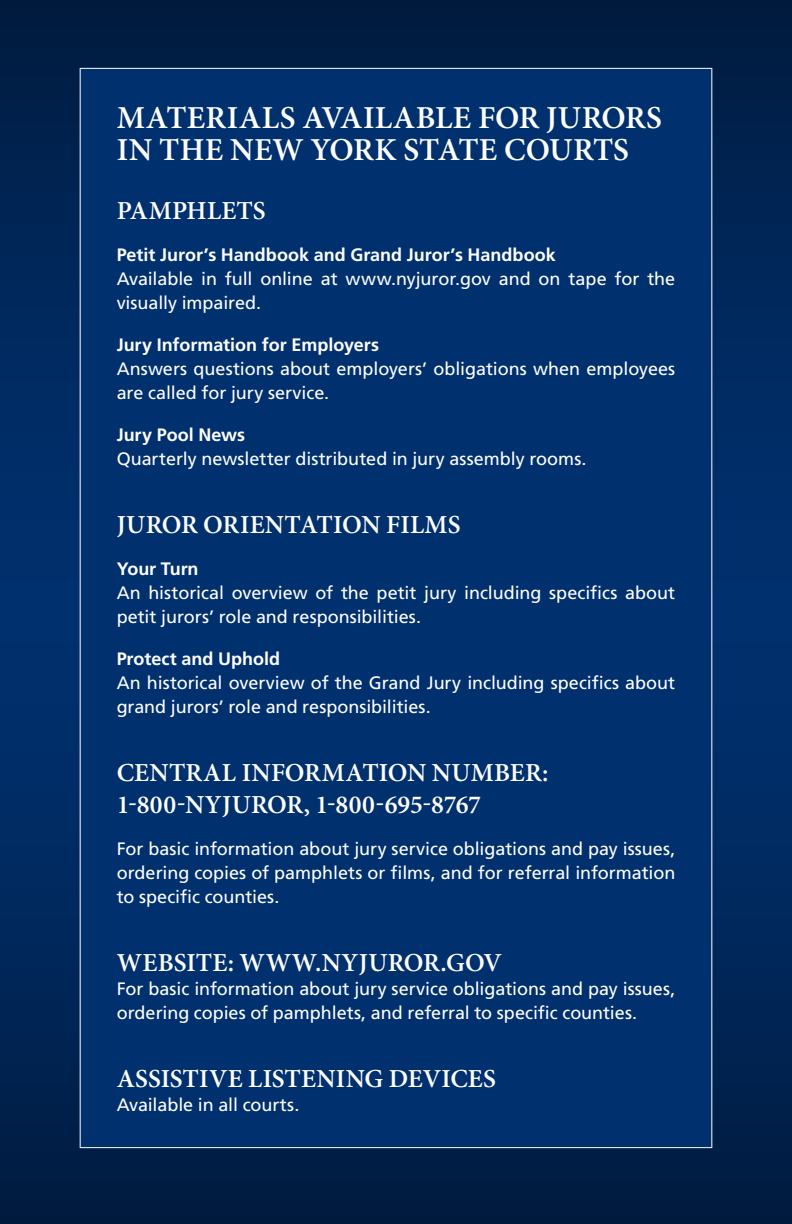
<style>
.page{position:relative;width:792px;height:1224px;background:#fff}
.page>*{position:absolute;margin:0;border:0;box-sizing:border-box;transform-origin:0 0}
.t1{font:600 32px/32px "Minion Pro";letter-spacing:.005em;color:#fff}
.Paragraph_Style_3{font:600 26px/32px "Minion Pro";letter-spacing:.005em;color:#fff}
.t2{font:18px/24px "Frutiger LT Std";letter-spacing:-.005em;color:#fff}
.Paragraph_Style_4{font:700 18px "Frutiger LT Std";color:#fff}
</style>
<div class="page">
<div style="left:0;top:0;width:792px;height:612px;background:linear-gradient(to bottom,#011d42,#013374)"></div>
<div style="left:0;top:612px;width:792px;height:612px;background:linear-gradient(to bottom,#013374,#011d42)"></div>
<div style="left:80px;top:68px;width:632px;height:1080px;background:#00306d"></div>
<h1 class="t1" style="left:117px;top:102px;width:547px">MATERIALS AVAILABLE FOR JURORS<br>IN THE NEW YORK STATE COURTS</h1>
<p class="Paragraph_Style_3" style="left:117px;top:195px;width:150px">PAMPHLETS</p>
<p class="Paragraph_Style_4" style="left:117px;top:244px;width:441px">Petit Juror’s Handbook and Grand Juror’s Handbook</p>
<p class="t2" style="left:117px;top:267px;width:560px">Available in full online at www.nyjuror.gov and on tape for the visually impaired.</p>
<p class="Paragraph_Style_4" style="left:117px;top:334px;width:264px">Jury Information for Employers</p>
<p class="t2" style="left:117px;top:357px;width:560px">Answers questions about employers’ obligations when employees are called for jury service.</p>
<p class="Paragraph_Style_4" style="left:117px;top:424px;width:130px">Jury Pool News</p>
<p class="t2" style="left:117px;top:447px;width:471px">Quarterly newsletter distributed in jury assembly rooms.</p>
<p class="Paragraph_Style_3" style="left:117px;top:509px;width:345px">JUROR ORIENTATION FILMS</p>
<p class="Paragraph_Style_4" style="left:117px;top:558px;width:83px">Your Turn</p>
<p class="t2" style="left:117px;top:581px;width:560px">An historical overview of the petit jury including specifics about petit jurors’ role and responsibilities.</p>
<p class="Paragraph_Style_4" style="left:117px;top:648px;width:165px">Protect and Uphold</p>
<p class="t2" style="left:117px;top:671px;width:560px">An historical overview of the Grand Jury including specifics about grand jurors’ role and responsibilities.</p>
<p class="Paragraph_Style_3" style="left:117px;top:757px;width:433px">CENTRAL INFORMATION NUMBER:<br>1-800-NYJUROR, 1-800-695-8767</p>
<p class="t2" style="left:117px;top:837px;width:560px;text-align:justify">For basic information about jury service obligations and pay issues, ordering copies of pamphlets or films, and for referral information to specific counties.</p>
<p class="Paragraph_Style_3" style="left:117px;top:947px;width:387px">WEBSITE: WWW.NYJUROR.GOV</p>
<p class="t2" style="left:117px;top:977px;width:560px">For basic information about jury service obligations and pay issues, ordering copies of pamphlets, and referral to specific counties.</p>
<p class="Paragraph_Style_3" style="left:117px;top:1063px;width:381px">ASSISTIVE LISTENING DEVICES</p>
<p class="t2" style="left:117px;top:1093px;width:184px">Available in all courts.</p>
</div>
